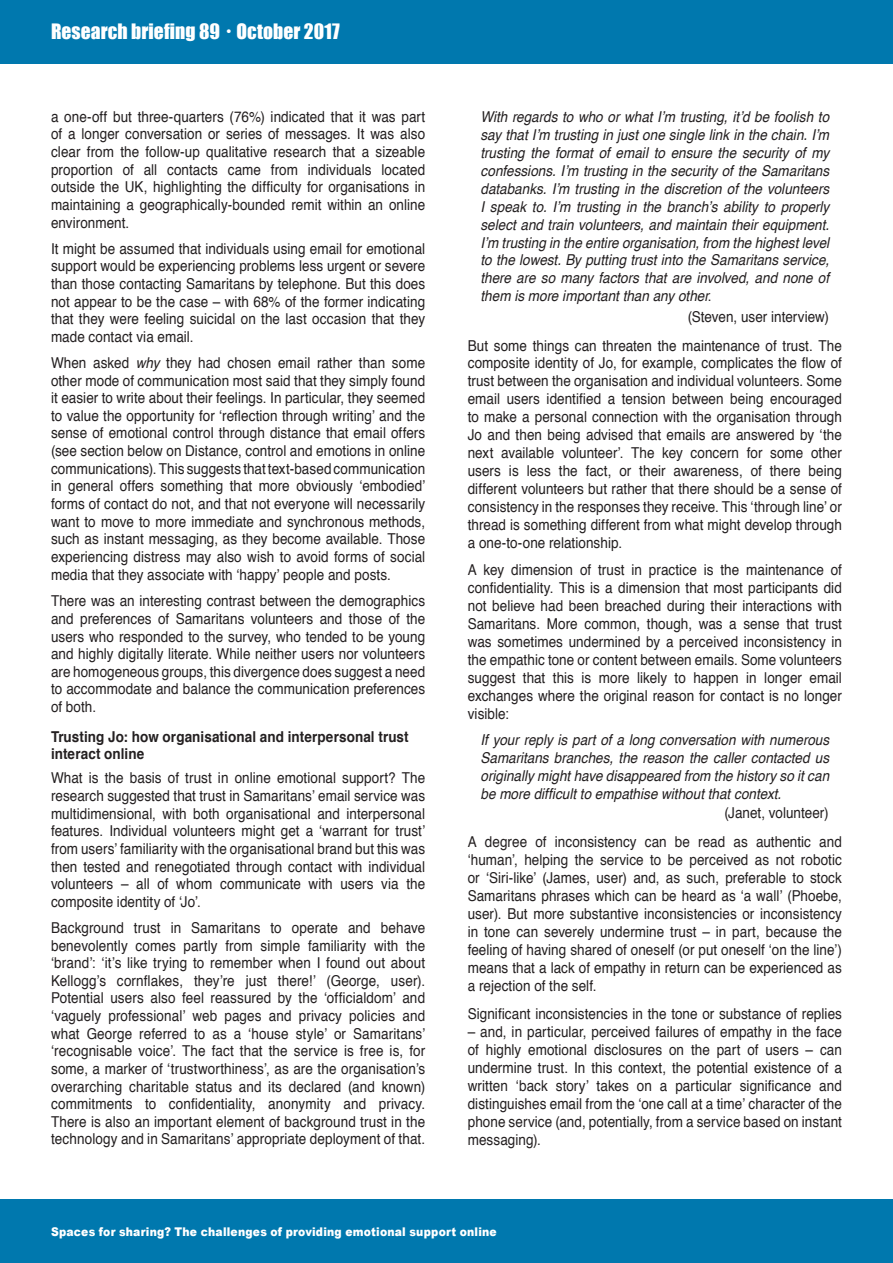
<style>
.page{position:relative;width:893px;height:1263px;background:#fff}
.page>*{position:absolute;margin:0;border:0;box-sizing:border-box;transform-origin:0 0}
.t1{font:19.5px "Impact";letter-spacing:.005em;color:#fff}
.t2{font:15px/17.7px "Helvetica";letter-spacing:.005em;color:#231f20;text-align:justify;scale:.9 1}
.t3{font:italic 15px/18px "Helvetica";color:#231f20;text-align:justify;scale:.9 1}
.t4{font:700 15px/17.7px "Helvetica";letter-spacing:.005em;color:#231f20;scale:.9 1}
.t5{font:900 12px "Arial";letter-spacing:.02em;color:#fff;scale:.9 1}
.s1{font-style:italic}
.s2{font-style:normal}
</style>
<div class="page">
<div style="left:0;top:1199px;width:893px;height:64px;background:#0078ae"></div>
<div style="left:0;top:0;width:893px;height:64px;background:#0078ae"></div>
<p class="t1" style="left:51px;top:16px;width:290px">Research briefing 89 ● October 2017</p>
<p class="t2" style="left:51px;top:108px;width:417px">a one-off but three-quarters (76%) indicated that it was part of a longer conversation or series of messages. It was also clear from the follow-up qualitative research that a sizeable proportion of all contacts came from individuals located outside the UK, highlighting the difficulty for organisations in maintaining a geographically-bounded remit within an online environment.</p>
<p class="t2" style="left:51px;top:240px;width:417px">It might be assumed that individuals using email for emotional support would be experiencing problems less urgent or severe than those contacting Samaritans by telephone. But this does not appear to be the case – with 68% of the former indicating that they were feeling suicidal on the last occasion that they made contact via email.</p>
<p class="t2" style="left:51px;top:354px;width:417px">When asked <span class="s1">why</span> they had chosen email rather than some other mode of communication most said that they simply found it easier to write about their feelings. In particular, they seemed to value the opportunity for ‘reflection through writing’ and the sense of emotional control through distance that email offers (see section below on Distance, control and emotions in online communications). This suggests that text-based communication in general offers something that more obviously ‘embodied’ forms of contact do not, and that not everyone will necessarily want to move to more immediate and synchronous methods, such as instant messaging, as they become available. Those experiencing distress may also wish to avoid forms of social media that they associate with ‘happy’ people and posts.</p>
<p class="t2" style="left:51px;top:593px;width:417px">There was an interesting contrast between the demographics and preferences of Samaritans volunteers and those of the users who responded to the survey, who tended to be young and highly digitally literate. While neither users nor volunteers are homogeneous groups, this divergence does suggest a need to accommodate and balance the communication preferences of both.</p>
<p class="t4" style="left:51px;top:728px;width:399px">Trusting Jo: how organisational and interpersonal trust interact online</p>
<p class="t2" style="left:51px;top:770px;width:417px">What is the basis of trust in online emotional support? The research suggested that trust in Samaritans’ email service was multidimensional, with both organisational and interpersonal features. Individual volunteers might get a ‘warrant for trust’ from users’ familiarity with the organisational brand but this was then tested and renegotiated through contact with individual volunteers – all of whom communicate with users via the composite identity of ‘Jo’.</p>
<p class="t2" style="left:51px;top:919px;width:417px">Background trust in Samaritans to operate and behave benevolently comes partly from simple familiarity with the ‘brand’: ‘it’s like trying to remember when I found out about Kellogg’s cornflakes, they’re just there!’ (George, user).<br>Potential users also feel reassured by the ‘officialdom’ and ‘vaguely professional’ web pages and privacy policies and what George referred to as a ‘house style’ or Samaritans’ ‘recognisable voice’. The fact that the service is free is, for some, a marker of ‘trustworthiness’, as are the organisation’s overarching charitable status and its declared (and known) commitments to confidentiality, anonymity and privacy.<br>There is also an important element of background trust in the technology and in Samaritans’ appropriate deployment of that.</p>
<p class="t3" style="left:480px;top:108px;width:389px">With regards to who or what I’m trusting, it’d be foolish to say that I’m trusting in just one single link in the chain. I’m trusting the format of email to ensure the security of my confessions. I’m trusting in the security of the Samaritans databanks. I’m trusting in the discretion of the volunteers I speak to. I’m trusting in the branch’s ability to properly select and train volunteers, and maintain their equipment.<br>I’m trusting in the entire organisation, from the highest level to the lowest. By putting trust into the Samaritans service, there are so many factors that are involved, and none of them is more important than any other<span class="s2">.</span></p>
<p class="t2" style="left:688px;top:308px;width:158px">(Steven, user interview)</p>
<p class="t2" style="left:468px;top:337px;width:417px">But some things can threaten the maintenance of trust. The composite identity of Jo, for example, complicates the flow of trust between the organisation and individual volunteers. Some email users identified a tension between being encouraged to make a personal connection with the organisation through Jo and then being advised that emails are answered by ‘the next available volunteer’. The key concern for some other users is less the fact, or their awareness, of there being different volunteers but rather that there should be a sense of consistency in the responses they receive. This ‘through line’ or thread is something different from what might develop through a one-to-one relationship.</p>
<p class="t2" style="left:468px;top:561px;width:417px">A key dimension of trust in practice is the maintenance of confidentiality. This is a dimension that most participants did not believe had been breached during their interactions with Samaritans. More common, though, was a sense that trust was sometimes undermined by a perceived inconsistency in the empathic tone or content between emails. Some volunteers suggest that this is more likely to happen in longer email exchanges where the original reason for contact is no longer visible:</p>
<p class="t3" style="left:480px;top:731px;width:389px">If your reply is part of a long conversation with numerous Samaritans branches, the reason the caller contacted us originally might have disappeared from the history so it can be more difficult to empathise without that context.</p>
<p class="t2" style="left:724px;top:805px;width:117px">(Janet, volunteer)</p>
<p class="t2" style="left:468px;top:834px;width:417px">A degree of inconsistency can be read as authentic and ‘human’, helping the service to be perceived as not robotic or ‘Siri-like’ (James, user) and, as such, preferable to stock Samaritans phrases which can be heard as ‘a wall’ (Phoebe, user). But more substantive inconsistencies or inconsistency in tone can severely undermine trust – in part, because the feeling of having shared of oneself (or put oneself ‘on the line’) means that a lack of empathy in return can be experienced as a rejection of the self.</p>
<p class="t2" style="left:468px;top:1006px;width:417px">Significant inconsistencies in the tone or substance of replies</p>
<p class="t2" style="left:468px;top:1024px;width:417px">– and, in particular, perceived failures of empathy in the face of highly emotional disclosures on the part of users – can undermine trust. In this context, the potential existence of a written ‘back story’ takes on a particular significance and distinguishes email from the ‘one call at a time’ character of the phone service (and, potentially, from a service based on instant messaging).</p>
<p class="t5" style="left:51px;top:1223px;width:497px">Spaces for sharing? The challenges of providing emotional support online</p>
</div>
